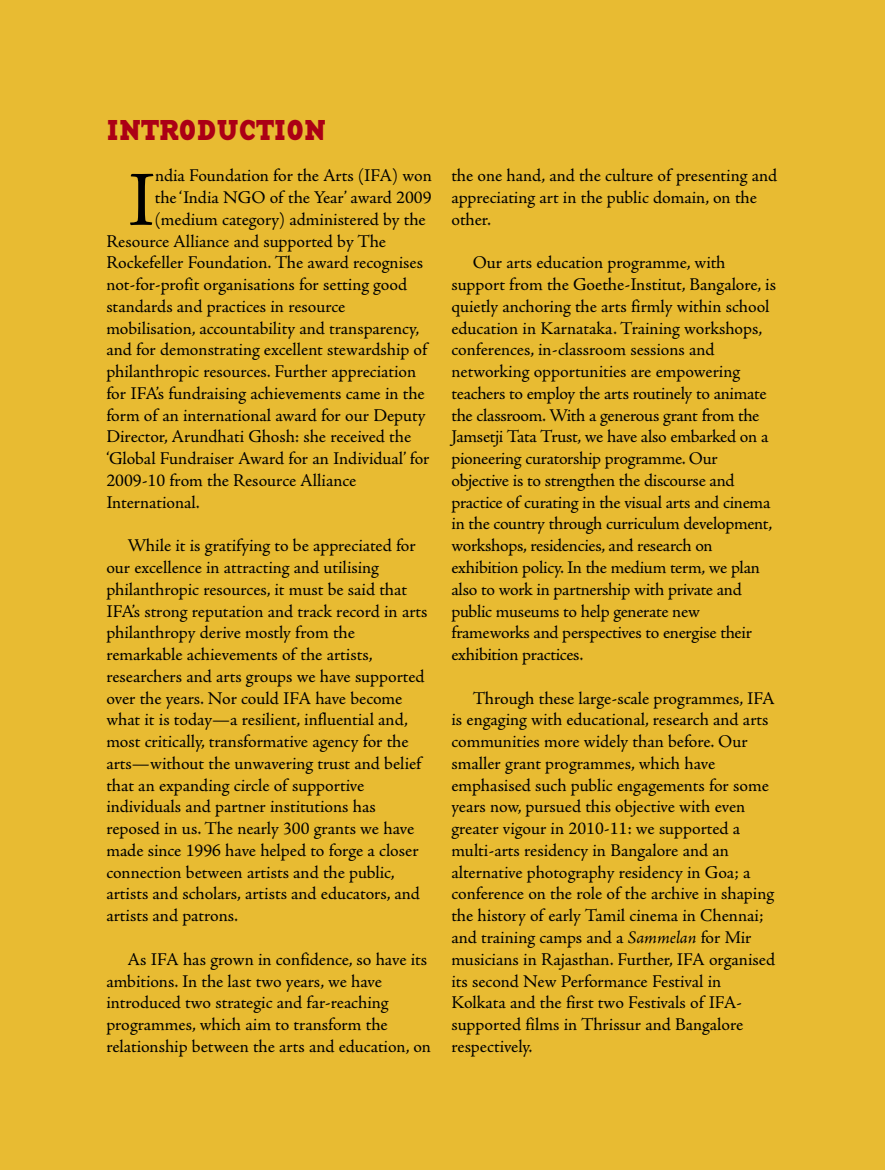
<style>
.page{position:relative;width:885px;height:1170px;background:#fff}
.page>*{position:absolute;margin:0;border:0;box-sizing:border-box;transform-origin:0 0}
.t1{font:78.45px "Adobe Jenson Pro";color:#000}
.t2{font:30px "Base Twelve Serif SCB";color:#ab0015}
.t3{font:18px/21.8px "Adobe Jenson Pro";letter-spacing:-.005em;color:#000}
.s1{font-style:italic}
</style>
<div class="page">
<div style="left:0;top:0;width:884px;height:1169px;background:#e8bb32"></div>
<h2 class="t2" style="left:106px;top:112px;width:221px">INTRODUCTION</h2>
<h1 class="t1" style="left:128px;top:170px;width:29px">I</h1>
<p class="t3" style="left:155px;top:167px;width:278px">ndia Foundation for the Arts (IFA) won</p>
<p class="t3" style="left:155px;top:188px;width:278px">the‘India NGO of the Year’ award 2009</p>
<p class="t3" style="left:155px;top:210px;width:272px">(medium category) administered by the</p>
<p class="t3" style="left:106px;top:232px;width:281px">Resource Alliance and supported by The</p>
<p class="t3" style="left:106px;top:254px;width:318px">Rockefeller Foundation. The award recognises</p>
<p class="t3" style="left:106px;top:275px;width:302px">not-for-profit organisations for setting good</p>
<p class="t3" style="left:106px;top:297px;width:240px">standards and practices in resource</p>
<p class="t3" style="left:106px;top:319px;width:314px">mobilisation, accountability and transparency,</p>
<p class="t3" style="left:106px;top:341px;width:322px">and for demonstrating excellent stewardship of</p>
<p class="t3" style="left:106px;top:362px;width:311px">philanthropic resources. Further appreciation</p>
<p class="t3" style="left:106px;top:384px;width:320px">for IFA’s fundraising achievements came in the</p>
<p class="t3" style="left:106px;top:406px;width:320px">form of an international award for our Deputy</p>
<p class="t3" style="left:106px;top:428px;width:306px">Director, Arundhati Ghosh: she received the</p>
<p class="t3" style="left:106px;top:449px;width:324px">‘Global Fundraiser Award for an Individual’ for</p>
<p class="t3" style="left:106px;top:471px;width:251px">2009-10 from the Resource Alliance</p>
<p class="t3" style="left:106px;top:493px;width:95px">International.</p>
<p class="t3" style="left:106px;top:536px;width:323px;text-indent:21px">While it is gratifying to be appreciated for our excellence in attracting and utilising philanthropic resources, it must be said that IFA’s strong reputation and track record in arts philanthropy derive mostly from the remarkable achievements of the artists, researchers and arts groups we have supported over the years. Nor could IFA have become what it is today—a resilient, influential and, most critically, transformative agency for the arts—without the unwavering trust and belief that an expanding circle of supportive individuals and partner institutions has reposed in us. The nearly 300 grants we have made since 1996 have helped to forge a closer connection between artists and the public, artists and scholars, artists and educators, and artists and patrons.</p>
<p class="t3" style="left:106px;top:950px;width:326px;text-indent:21px">As IFA has grown in confidence, so have its ambitions. In the last two years, we have introduced two strategic and far-reaching programmes, which aim to transform the relationship between the arts and education, on</p>
<p class="t3" style="left:451px;top:167px;width:327px">the one hand, and the culture of presenting and appreciating art in the public domain, on the other.</p>
<p class="t3" style="left:451px;top:254px;width:326px;text-indent:21px">Our arts education programme, with support from the Goethe-Institut, Bangalore, is quietly anchoring the arts firmly within school education in Karnataka. Training workshops, conferences, in-classroom sessions and networking opportunities are empowering teachers to employ the arts routinely to animate the classroom. With a generous grant from the Jamsetji Tata Trust, we have also embarked on a pioneering curatorship programme. Our objective is to strengthen the discourse and practice of curating in the visual arts and cinema in the country through curriculum development, workshops, residencies, and research on exhibition policy. In the medium term, we plan also to work in partnership with private and public museums to help generate new frameworks and perspectives to energise their exhibition practices.</p>
<p class="t3" style="left:451px;top:689px;width:325px;text-indent:21px">Through these large-scale programmes, IFA is engaging with educational, research and arts communities more widely than before. Our smaller grant programmes, which have emphasised such public engagements for some years now, pursued this objective with even greater vigour in 2010-11: we supported a multi-arts residency in Bangalore and an alternative photography residency in Goa; a conference on the role of the archive in shaping the history of early Tamil cinema in Chennai; and training camps and a <span class="s1">Sammelan</span> for Mir musicians in Rajasthan. Further, IFA organised its second New Performance Festival in Kolkata and the first two Festivals of IFA&shy;supported films in Thrissur and Bangalore respectively.</p>
</div>
